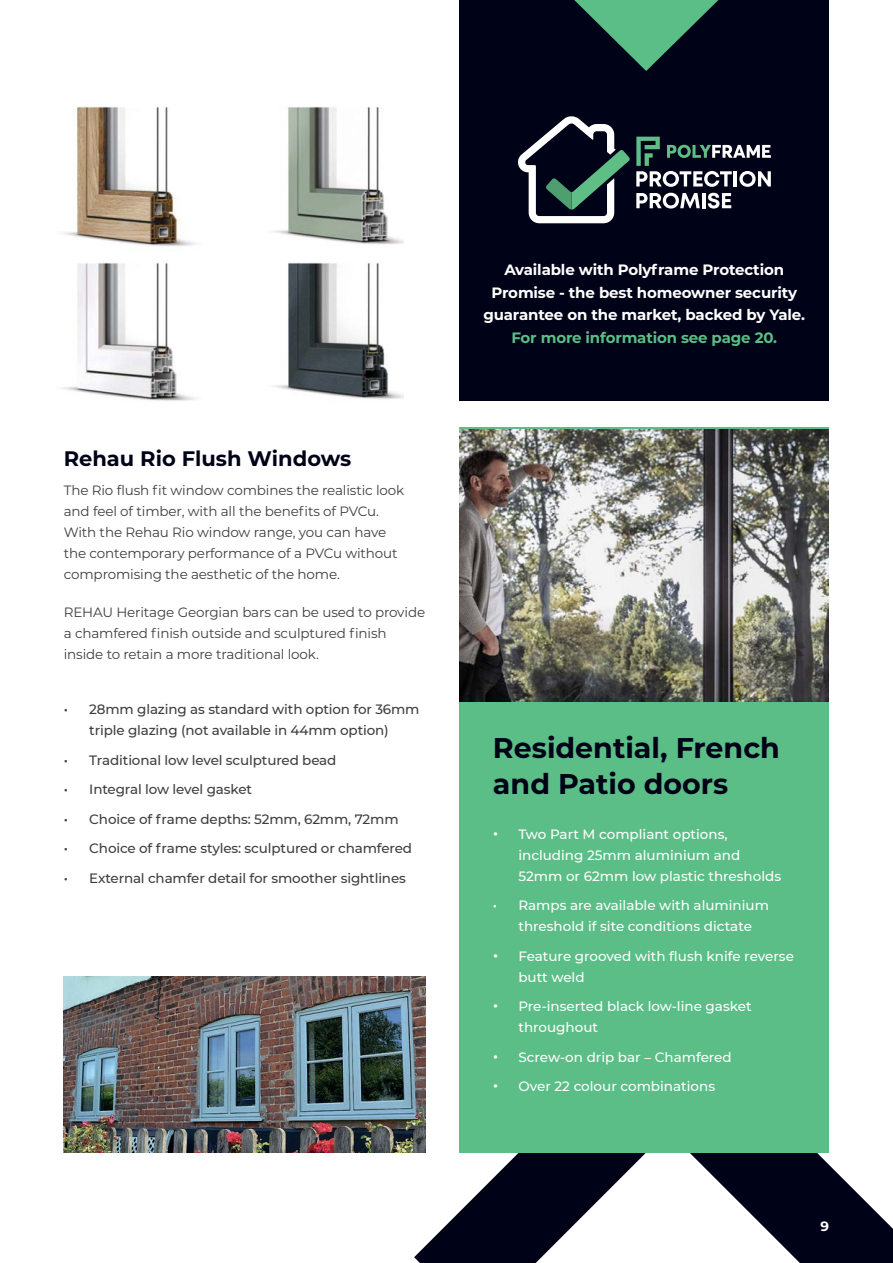
<style>
.page{position:relative;width:893px;height:1263px;background:#fff}
.page>*{position:absolute;margin:0;border:0;box-sizing:border-box;transform-origin:0 0}
.t1{font:700 28.5px/36px "Montserrat";color:#000217}
.t2{font:700 21px "Montserrat";color:#000217}
.t3{font:700 15px/22.5px "Montserrat";letter-spacing:-.01em;color:#fff;text-align:center}
.t4{font:13.5px/21px "Montserrat";letter-spacing:-.01em;color:#3e3e3f}
.t5{font:500 13.5px/21px "Montserrat";color:#fff}
.t6{font:500 13.5px/21px "Montserrat";letter-spacing:-.01em;color:#3e3e3f;text-align:center}
.t7{font:700 13.5px "Montserrat";color:#fff}
.s1{color:#5bbe86}
.s2{font-size:18px}
</style>
<div class="page">
<img style="left:62px;top:106px;width:342px;height:295px">
<svg style="left:319px;top:976px;width:574px;height:287px"></svg>
<div style="left:459px;top:427px;width:370px;height:725px;background:#5bbe86"></div>
<div style="left:459px;top:0;width:370px;height:401px;background:#000217"></div>
<svg style="left:636px;top:193px;width:64px;height:16px"></svg>
<hr style="left:702px;top:193px;width:3px;height:15px;background:#fff">
<svg style="left:708px;top:193px;width:23px;height:16px"></svg>
<svg style="left:636px;top:137px;width:135px;height:50px"></svg>
<svg style="left:518px;top:116px;width:112px;height:107px"></svg>
<svg style="left:574px;top:0;width:144px;height:71px"></svg>
<img style="left:459px;top:430px;width:369px;height:271px">
<img style="left:64px;top:977px;width:362px;height:175px">
<p class="t2" style="left:64px;top:443px;width:289px">Rehau Rio Flush Windows</p>
<p class="t4" style="left:64px;top:479px;width:342px">The Rio flush fit window combines the realistic look and feel of timber, with all the benefits of PVCu.<br>With the Rehau Rio window range, you can have the contemporary performance of a PVCu without compromising the aesthetic of the home.</p>
<p class="t4" style="left:64px;top:601px;width:363px">REHAU Heritage Georgian bars can be used to provide a chamfered finish outside and sculptured finish inside to retain a more traditional look.</p>
<p class="t6" style="left:64px;top:698px;width:357px">• 28mm glazing as standard with option for 36mm triple glazing (not available in 44mm option)</p>
<p class="t6" style="left:64px;top:749px;width:274px">• Traditional low level sculptured bead</p>
<p class="t6" style="left:64px;top:778px;width:190px">• Integral low level gasket</p>
<p class="t6" style="left:64px;top:808px;width:336px">• Choice of frame depths: 52mm, 62mm, 72mm</p>
<p class="t6" style="left:64px;top:837px;width:350px">• Choice of frame styles: sculptured or chamfered</p>
<p class="t6" style="left:64px;top:867px;width:344px">• External chamfer detail for smoother sightlines</p>
<p class="t3" style="left:483px;top:258px;width:323px">Available with Polyframe Protection Promise - the best homeowner security guarantee on the market, backed by Yale.<br><span class="s1">For more information see page 20.</span></p>
<p class="t1" style="left:493px;top:728px;width:288px">Residential, French and Patio doors</p>
<p class="t5" style="left:518px;top:823px;width:264px;text-indent:-26px"><span class="s2">•</span> Two Part M compliant options, including 25mm aluminium and<br>52mm or 62mm low plastic thresholds</p>
<p class="t5" style="left:518px;top:894px;width:252px;text-indent:-26px">• Ramps are available with aluminium threshold if site conditions dictate</p>
<p class="t5" style="left:518px;top:945px;width:277px;text-indent:-25px"><span class="s2">•</span> Feature grooved with flush knife reverse butt weld</p>
<p class="t5" style="left:518px;top:995px;width:235px;text-indent:-25px"><span class="s2">•</span> Pre-inserted black low-line gasket throughout</p>
<p class="t5" style="left:493px;top:1046px;width:240px"><span class="s2">•</span> Screw-on drip bar – Chamfered</p>
<p class="t5" style="left:493px;top:1075px;width:224px"><span class="s2">•</span> Over 22 colour combinations</p>
<p class="t7" style="left:821px;top:1216px;width:10px">9</p>
</div>
